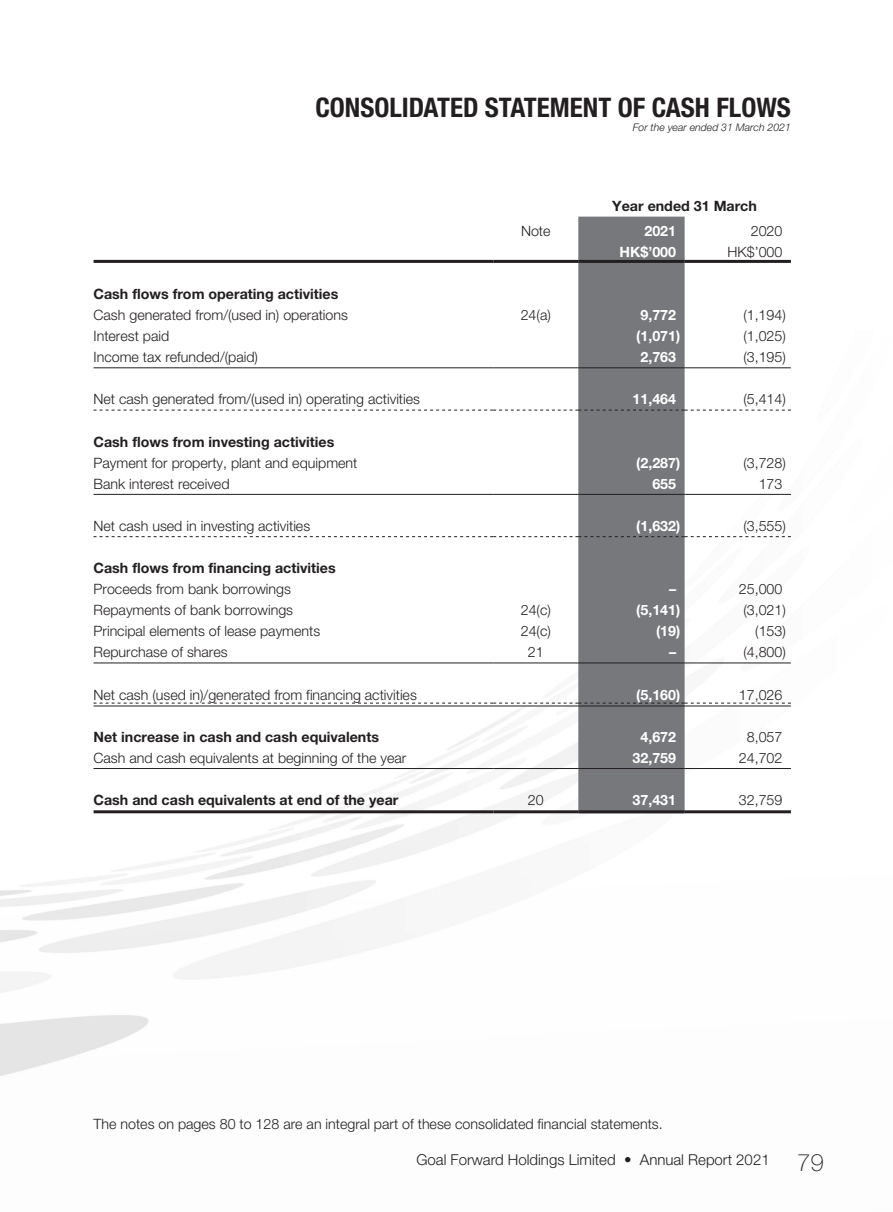
<style>
.page{position:relative;width:893px;height:1212px;background:#fff}
.page>*{position:absolute;margin:0;border:0;box-sizing:border-box;transform-origin:0 0}
.t1{font:700 condensed 27px "Helvetica Neue LT Std";color:#231f20}
.t2{font:300 15px "Helvetica Neue LT Std";color:#231f20}
.t3{font:300 14.25px "Helvetica Neue LT Std";color:#231f20}
.t4{font:700 14.25px "Helvetica Neue LT Std";color:#231f20}
.t5{font:700 14.25px "Helvetica Neue LT Std";color:#fff}
.t6{font:italic 300 10.5px "Helvetica Neue LT Std";color:#231f20}
.s1{font-weight:100;font-size:24px}
</style>
<div class="page">
<img style="left:0;top:216px;width:791px;height:860px">
<div style="left:578px;top:217px;width:107px;height:593px;background:#76787b"></div>
<hr style="left:94px;top:260px;width:399px;height:3px;background:#231f20">
<hr style="left:493px;top:260px;width:85px;height:3px;background:#231f20">
<hr style="left:578px;top:260px;width:107px;height:3px;background:#231f20">
<hr style="left:685px;top:260px;width:106px;height:3px;background:#231f20">
<hr style="left:94px;top:367px;width:399px;height:1px;background:#231f20">
<hr style="left:493px;top:367px;width:85px;height:1px;background:#231f20">
<hr style="left:578px;top:367px;width:107px;height:1px;background:#231f20">
<hr style="left:685px;top:367px;width:106px;height:1px;background:#231f20">
<svg style="left:94px;top:410px;width:697px;height:1px"></svg>
<hr style="left:94px;top:494px;width:399px;height:1px;background:#231f20">
<hr style="left:493px;top:494px;width:85px;height:1px;background:#231f20">
<hr style="left:578px;top:494px;width:107px;height:1px;background:#231f20">
<hr style="left:685px;top:494px;width:106px;height:1px;background:#231f20">
<svg style="left:94px;top:536px;width:697px;height:1px"></svg>
<hr style="left:94px;top:662px;width:399px;height:1px;background:#231f20">
<hr style="left:493px;top:662px;width:85px;height:1px;background:#231f20">
<hr style="left:578px;top:662px;width:107px;height:1px;background:#231f20">
<hr style="left:685px;top:662px;width:106px;height:1px;background:#231f20">
<hr style="left:94px;top:706px;width:399px;height:1px;background:#231f20">
<hr style="left:493px;top:706px;width:85px;height:1px;background:#231f20">
<hr style="left:578px;top:706px;width:107px;height:1px;background:#231f20">
<svg style="left:94px;top:703px;width:697px;height:1px"></svg>
<hr style="left:685px;top:706px;width:106px;height:1px;background:#231f20">
<hr style="left:94px;top:768px;width:399px;height:1px;background:#231f20">
<hr style="left:493px;top:768px;width:85px;height:1px;background:#231f20">
<hr style="left:578px;top:768px;width:107px;height:1px;background:#231f20">
<hr style="left:685px;top:768px;width:106px;height:1px;background:#231f20">
<hr style="left:94px;top:810px;width:399px;height:3px;background:#231f20">
<hr style="left:493px;top:810px;width:85px;height:3px;background:#231f20">
<hr style="left:578px;top:810px;width:107px;height:3px;background:#231f20">
<hr style="left:685px;top:810px;width:106px;height:3px;background:#231f20">
<h1 class="t1" style="left:315px;top:91px;width:477px">CONSOLIDATED STATEMENT OF CASH FLOWS</h1>
<p class="t6" style="left:633px;top:121px;width:159px">For the year ended 31 March 2021</p>
<p class="t4" style="left:612px;top:197px;width:146px">Year ended 31 March</p>
<p class="t3" style="left:521px;top:222px;width:31px">Note</p>
<p class="t5" style="left:644px;top:222px;width:33px">2021</p>
<p class="t3" style="left:751px;top:222px;width:33px">2020</p>
<p class="t5" style="left:620px;top:243px;width:58px">HK$’000</p>
<p class="t3" style="left:727px;top:243px;width:56px">HK$’000</p>
<p class="t4" style="left:94px;top:285px;width:246px">Cash flows from operating activities</p>
<p class="t3" style="left:94px;top:306px;width:256px">Cash generated from/(used in) operations</p>
<p class="t3" style="left:521px;top:306px;width:32px">24(a)</p>
<p class="t5" style="left:640px;top:306px;width:37px">9,772</p>
<p class="t3" style="left:743px;top:306px;width:44px">(1,194)</p>
<p class="t3" style="left:94px;top:327px;width:77px">Interest paid</p>
<p class="t5" style="left:636px;top:327px;width:46px">(1,071)</p>
<p class="t3" style="left:743px;top:327px;width:44px">(1,025)</p>
<p class="t3" style="left:94px;top:348px;width:166px">Income tax refunded/(paid)</p>
<p class="t5" style="left:640px;top:348px;width:37px">2,763</p>
<p class="t3" style="left:743px;top:348px;width:44px">(3,195)</p>
<p class="t3" style="left:94px;top:391px;width:328px">Net cash generated from/(used in) operating activities</p>
<p class="t5" style="left:632px;top:390px;width:45px">11,464</p>
<p class="t3" style="left:743px;top:391px;width:44px">(5,414)</p>
<p class="t4" style="left:94px;top:433px;width:242px">Cash flows from investing activities</p>
<p class="t3" style="left:94px;top:454px;width:265px">Payment for property, plant and equipment</p>
<p class="t5" style="left:636px;top:454px;width:46px">(2,287)</p>
<p class="t3" style="left:743px;top:454px;width:44px">(3,728)</p>
<p class="t3" style="left:94px;top:475px;width:137px">Bank interest received</p>
<p class="t5" style="left:652px;top:475px;width:25px">655</p>
<p class="t3" style="left:759px;top:475px;width:25px">173</p>
<p class="t3" style="left:94px;top:517px;width:218px">Net cash used in investing activities</p>
<p class="t5" style="left:636px;top:517px;width:46px">(1,632)</p>
<p class="t3" style="left:743px;top:517px;width:44px">(3,555)</p>
<p class="t4" style="left:94px;top:559px;width:244px">Cash flows from financing activities</p>
<p class="t3" style="left:94px;top:580px;width:199px">Proceeds from bank borrowings</p>
<p class="t5" style="left:669px;top:580px;width:9px">–</p>
<p class="t3" style="left:739px;top:580px;width:45px">25,000</p>
<p class="t3" style="left:94px;top:601px;width:201px">Repayments of bank borrowings</p>
<p class="t3" style="left:521px;top:601px;width:32px">24(c)</p>
<p class="t5" style="left:636px;top:601px;width:46px">(5,141)</p>
<p class="t3" style="left:743px;top:601px;width:44px">(3,021)</p>
<p class="t3" style="left:94px;top:622px;width:228px">Principal elements of lease payments</p>
<p class="t3" style="left:521px;top:622px;width:32px">24(c)</p>
<p class="t5" style="left:656px;top:622px;width:26px">(19)</p>
<p class="t3" style="left:755px;top:622px;width:32px">(153)</p>
<p class="t3" style="left:94px;top:643px;width:136px">Repurchase of shares</p>
<p class="t3" style="left:528px;top:643px;width:17px">21</p>
<p class="t5" style="left:669px;top:643px;width:9px">–</p>
<p class="t3" style="left:743px;top:643px;width:44px">(4,800)</p>
<p class="t3" style="left:94px;top:686px;width:325px">Net cash (used in)/generated from financing activities</p>
<p class="t5" style="left:636px;top:686px;width:46px">(5,160)</p>
<p class="t3" style="left:739px;top:686px;width:45px">17,026</p>
<p class="t4" style="left:94px;top:728px;width:287px">Net increase in cash and cash equivalents</p>
<p class="t5" style="left:640px;top:728px;width:37px">4,672</p>
<p class="t3" style="left:747px;top:728px;width:37px">8,057</p>
<p class="t3" style="left:94px;top:749px;width:314px">Cash and cash equivalents at beginning of the year</p>
<p class="t5" style="left:633px;top:749px;width:45px">32,759</p>
<p class="t3" style="left:739px;top:749px;width:45px">24,702</p>
<p class="t4" style="left:94px;top:791px;width:306px">Cash and cash equivalents at end of the year</p>
<p class="t3" style="left:528px;top:791px;width:17px">20</p>
<p class="t5" style="left:632px;top:791px;width:45px">37,431</p>
<p class="t3" style="left:739px;top:791px;width:45px">32,759</p>
<p class="t3" style="left:94px;top:1115px;width:571px">The notes on pages 80 to 128 are an integral part of these consolidated financial statements.</p>
<p class="t2" style="left:416px;top:1150px;width:409px">Goal Forward Holdings Limited • Annual Report 2021 <span class="s1">79</span></p>
</div>
